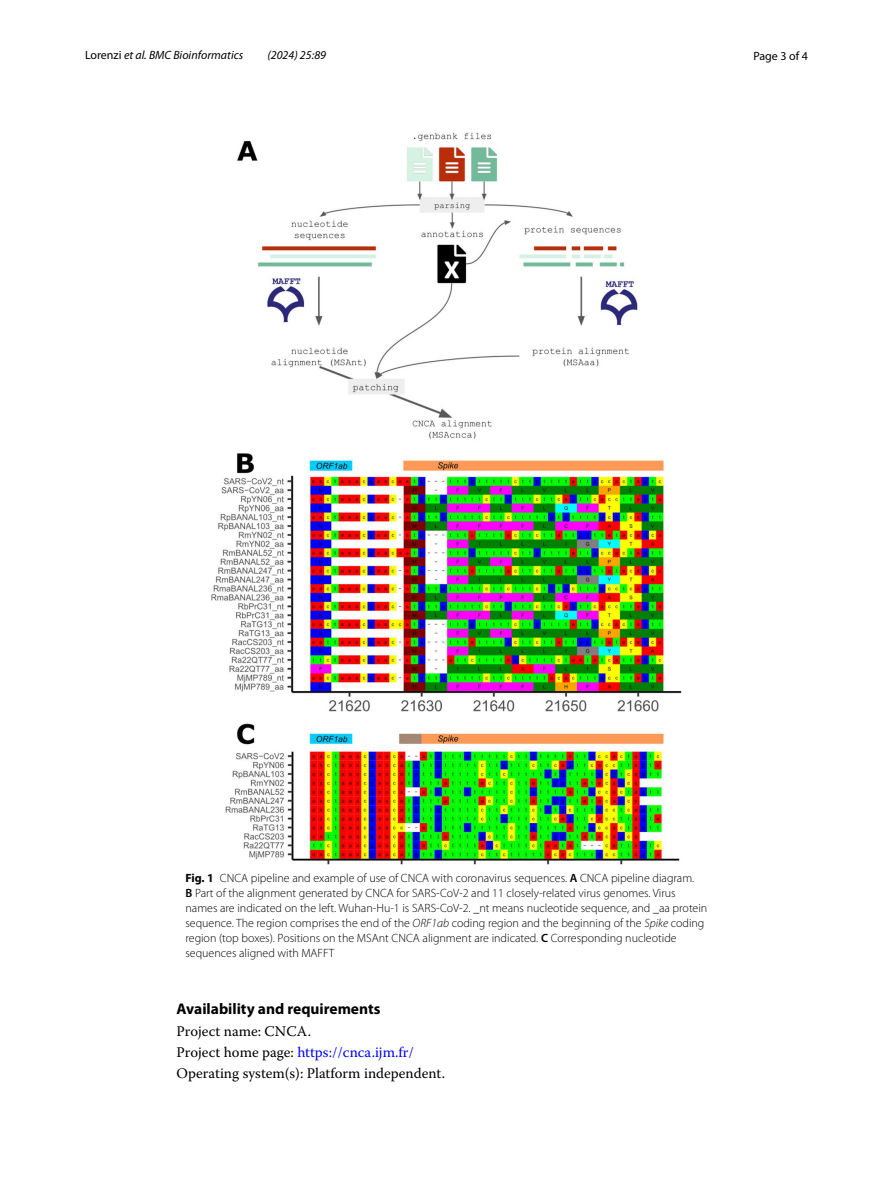
<style>
.page{position:relative;width:893px;height:1187px;background:#fff}
.page>*{position:absolute;margin:0;border:0;box-sizing:border-box;transform-origin:0 0}
.t1{font:700 15.45px "Myriad Pro";color:#000}
.t2{font:14.7px/21.3px "Warnock Pro";color:#000}
.t3{font:300 12px/15px "Myriad Pro";color:#000}
.t4{font:italic 12px "Myriad Pro";color:#000}
.t5{font:12px "Myriad Pro";color:#000}
.s1{font-style:normal}
.s2{font-weight:700}
.s3{font-weight:600}
.s4{font-style:italic}
.s5{color:#00f}
</style>
<div class="page">
<img style="left:211px;top:133px;width:471px;height:732px">
<p class="t4" style="left:85px;top:48px;width:160px"><span class="s1">Lorenzi</span> et al. BMC Bioinformatics</p>
<p class="t4" style="left:267px;top:48px;width:60px">(2024) 25:89</p>
<p class="t5" style="left:753px;top:48px;width:56px">Page 3 of 4</p>
<p class="t3" style="left:185px;top:870px;width:523px"><span class="s2">Fig. 1</span> CNCA pipeline and example of use of CNCA with coronavirus sequences. <span class="s3">A</span> CNCA pipeline diagram.<br><span class="s3">B</span> Part of the alignment generated by CNCA for SARS-CoV-2 and 11 closely-related virus genomes. Virus names are indicated on the left. Wuhan-Hu-1 is SARS-CoV-2. _nt means nucleotide sequence, and _aa protein sequence. The region comprises the end of the <span class="s4">ORF1ab</span> coding region and the beginning of the <span class="s4">Spike</span> coding region (top boxes). Positions on the MSAnt CNCA alignment are indicated. <span class="s3">C</span> Corresponding nucleotide sequences aligned with MAFFT</p>
<p class="t1" style="left:176px;top:998px;width:206px">Availability and requirements</p>
<p class="t2" style="left:176px;top:1019px;width:270px">Project name: CNCA.<br>Project home page: <span class="s5">https://cnca.ijm.fr/<br></span>Operating system(s): Platform independent.</p>
</div>
